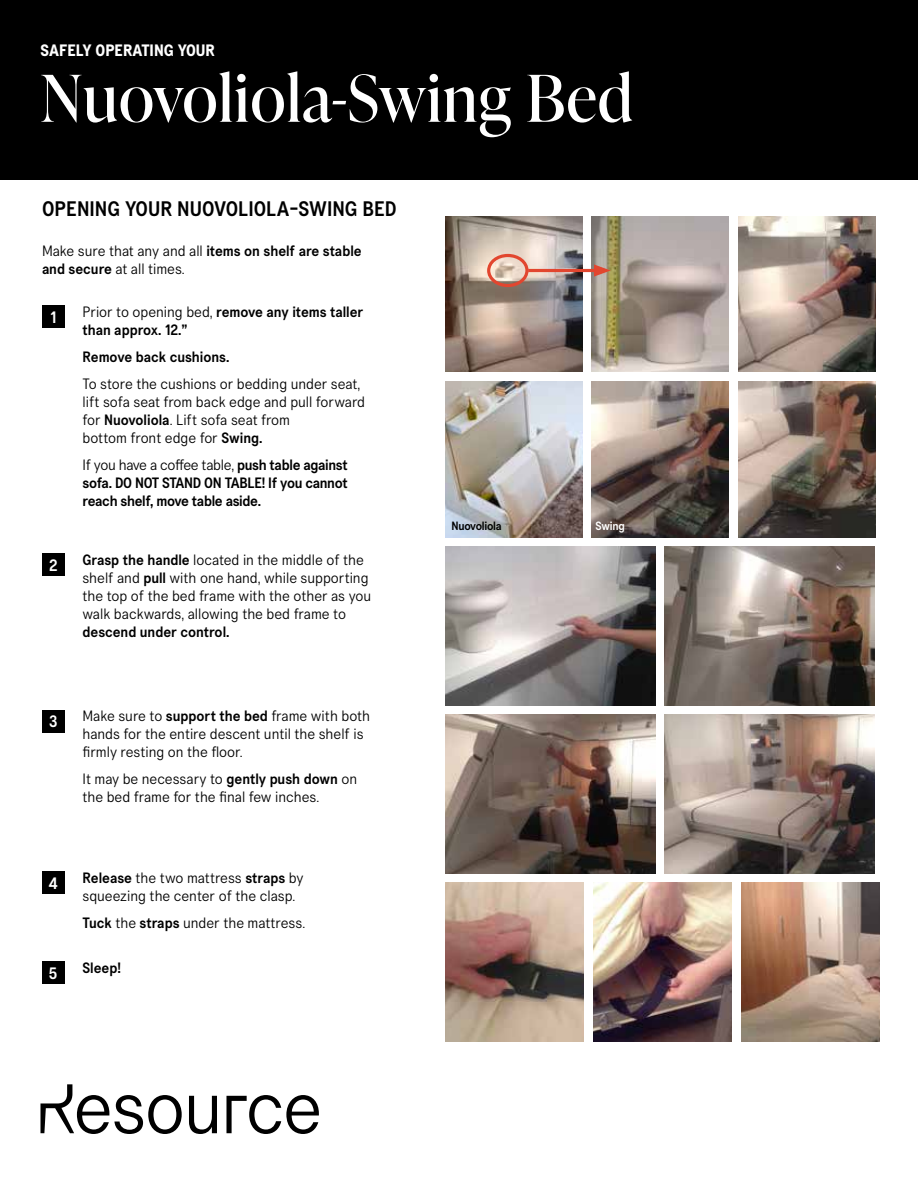
<style>
.page{position:relative;width:918px;height:1188px;background:#fff}
.page>*{position:absolute;margin:0;border:0;box-sizing:border-box;transform-origin:0 0}
.t1{font:64.5px "Ivy Presto Display";letter-spacing:.02em;color:#fff}
.t2{font:500 21px "Transcript Pro";color:#000}
.t3{font:700 16.5px "Transcript Pro";color:#fff}
.t4{font:500 16.5px "Transcript Pro";color:#fff}
.t5{font:300 15px/18px "Transcript Pro";color:#000}
.t6{font:500 15px/18px "Transcript Pro";letter-spacing:-.01em;color:#000}
.t7{font:500 12px "Transcript Pro";letter-spacing:-.02em;color:#000}
.t8{font:500 12px "Transcript Pro";letter-spacing:-.02em;color:#fff}
.s1{font-weight:500}
.s2{font-weight:300}
</style>
<div class="page">
<div style="left:42px;top:553px;width:22px;height:23px;background:#000"></div>
<div style="left:42px;top:710px;width:22px;height:22px;background:#000"></div>
<div style="left:42px;top:871px;width:22px;height:23px;background:#000"></div>
<div style="left:42px;top:961px;width:22px;height:22px;background:#000"></div>
<div style="left:42px;top:305px;width:22px;height:23px;background:#000"></div>
<img style="left:445px;top:547px;width:210px;height:158px">
<img style="left:665px;top:547px;width:210px;height:158px">
<img style="left:446px;top:883px;width:138px;height:158px">
<img style="left:593px;top:883px;width:139px;height:158px">
<img style="left:741px;top:883px;width:139px;height:158px">
<img style="left:445px;top:715px;width:210px;height:158px">
<img style="left:665px;top:715px;width:210px;height:158px">
<img style="left:445px;top:216px;width:137px;height:156px">
<img style="left:592px;top:216px;width:137px;height:156px">
<img style="left:738px;top:216px;width:137px;height:156px">
<img style="left:738px;top:381px;width:137px;height:156px">
<img style="left:445px;top:381px;width:137px;height:156px">
<img style="left:592px;top:381px;width:137px;height:156px">
<hr style="left:528px;top:269px;width:72px;height:3px;background:#e2462f">
<svg style="left:594px;top:264px;width:17px;height:13px"></svg>
<div style="left:487px;top:254px;width:42px;height:33px;border:3px solid #e2462f;border-radius:50%"></div>
<div style="left:0;top:0;width:918px;height:180px;background:#000"></div>
<svg style="left:40px;top:1084px;width:279px;height:50px"></svg>
<p class="t3" style="left:41px;top:41px;width:176px">SAFELY OPERATING YOUR</p>
<h1 class="t1" style="left:41px;top:52px;width:594px">Nuovoliola-Swing Bed</h1>
<h2 class="t2" style="left:42px;top:196px;width:356px">OPENING YOUR NUOVOLIOLA-SWING BED</h2>
<p class="t5" style="left:42px;top:242px;width:321px">Make sure that any and all <span class="s1">items on shelf are stable and secure</span> at all times.</p>
<p class="t4" style="left:50px;top:307px;width:7px">1</p>
<p class="t6" style="left:82px;top:303px;width:282px"><span class="s2">Prior to opening bed,</span> remove any items taller than approx. 12.”</p>
<p class="t6" style="left:82px;top:348px;width:149px">Remove back cushions.</p>
<p class="t5" style="left:82px;top:375px;width:284px">To store the cushions or bedding under seat, lift sofa seat from back edge and pull forward for <span class="s1">Nuovoliola</span>. Lift sofa seat from<br>bottom front edge for <span class="s1">Swing.</span></p>
<p class="t6" style="left:82px;top:456px;width:267px;text-align:justify"><span class="s2">If you have a coffee table,</span> push table against sofa. DO NOT STAND ON TABLE! If you cannot reach shelf, move table aside.</p>
<p class="t7" style="left:451px;top:519px;width:52px">Nuovoliola</p>
<p class="t8" style="left:596px;top:519px;width:31px">Swing</p>
<p class="t4" style="left:49px;top:555px;width:10px">2</p>
<p class="t5" style="left:82px;top:551px;width:290px"><span class="s1">Grasp the handle</span> located in the middle of the shelf and <span class="s1">pull</span> with one hand, while supporting the top of the bed frame with the other as you walk backwards, allowing the bed frame to</p>
<p class="t6" style="left:82px;top:623px;width:149px">descend under control.</p>
<p class="t4" style="left:49px;top:712px;width:10px">3</p>
<p class="t5" style="left:82px;top:708px;width:289px">Make sure to <span class="s1">support the bed</span> frame with both hands for the entire descent until the shelf is firmly resting on the floor.</p>
<p class="t5" style="left:82px;top:771px;width:276px">It may be necessary to <span class="s1">gently push down</span> on the bed frame for the final few inches.</p>
<p class="t4" style="left:49px;top:873px;width:11px">4</p>
<p class="t5" style="left:82px;top:869px;width:223px"><span class="s1">Release</span> the two mattress <span class="s1">straps</span> by squeezing the center of the clasp.</p>
<p class="t5" style="left:82px;top:914px;width:224px"><span class="s1">Tuck</span> the <span class="s1">straps</span> under the mattress.</p>
<p class="t4" style="left:49px;top:963px;width:10px">5</p>
<p class="t6" style="left:82px;top:959px;width:40px">Sleep!</p>
</div>
